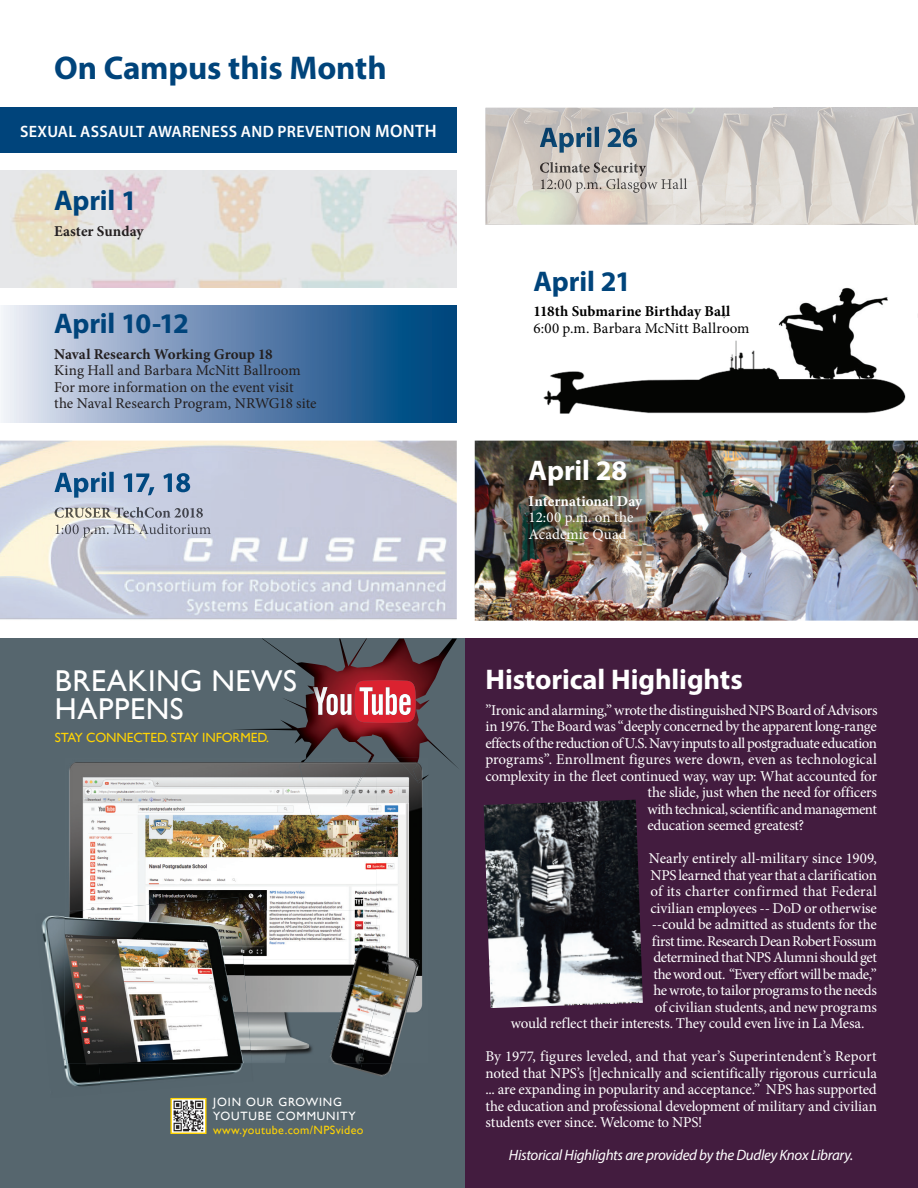
<style>
.page{position:relative;width:918px;height:1188px;background:#fff}
.page>*{position:absolute;margin:0;border:0;box-sizing:border-box;transform-origin:0 0}
.t1{font:700 33px "Myriad Pro";letter-spacing:-.005em;color:#00447b}
.t2{font:30.15px/27.3px "Gill Sans";letter-spacing:.02em;color:#fff}
.t3{font:700 28.5px "Myriad Pro";letter-spacing:-.005em;color:#fff}
.t4{font:700 28.5px "Myriad Pro";letter-spacing:-.01em;color:#00447b}
.t5{font:600 16.5px "Myriad Pro";letter-spacing:.02em;color:#fff}
.t6{font:15px/16.5px "Minion Pro";letter-spacing:-.02em;color:#fff;text-align:justify}
.t7{font:15px/16.5px "Minion Pro";color:#231f20}
.t8{font:15px/16.5px "Minion Pro";color:#fff}
.t9{font:italic 15px "Myriad Pro";letter-spacing:-.02em;color:#fff}
.t10{font:700 15px "Minion Pro";color:#231f20}
.t11{font:15px "Minion Pro";letter-spacing:-.04em;color:#fff}
.t12{font:15px "Minion Pro";letter-spacing:.01em;color:#fff}
.t13{font:15px "Minion Pro";letter-spacing:.01em;color:#000}
.t14{font:700 15px "Minion Pro";letter-spacing:.005em;color:#000}
.t15{font:700 15px "Minion Pro";color:#fff}
.t16{font:13.35px "Gill Sans";letter-spacing:-.01em;color:#fed304}
.t17{font:12px/14.2px "Gill Sans";letter-spacing:.07em;color:#fff}
.t18{font:12px "Gill Sans";letter-spacing:.03em;color:#fed304}
.s1{font-size:18px}
</style>
<div class="page">
<div style="left:0;top:639px;width:466px;height:549px;background:#56666e"></div>
<div style="left:466px;top:639px;width:452px;height:549px;background:#431c3f"></div>
<div style="left:0;top:108px;width:457px;height:45px;background:#00447b"></div>
<svg style="left:1px;top:306px;width:456px;height:117px;background:#698db4"></svg>
<img style="left:0;top:171px;width:457px;height:117px">
<img style="left:543px;top:287px;width:363px;height:127px">
<img style="left:475px;top:441px;width:443px;height:180px">
<img style="left:532px;top:462px;width:128px;height:97px">
<img style="left:484px;top:800px;width:159px;height:208px">
<img style="left:0;top:441px;width:457px;height:179px">
<img style="left:54px;top:472px;width:136px;height:26px">
<img style="left:55px;top:507px;width:148px;height:11px">
<img style="left:56px;top:523px;width:155px;height:15px">
<img style="left:234px;top:639px;width:224px;height:136px">
<img style="left:355px;top:680px;width:61px;height:43px">
<img style="left:341px;top:694px;width:10px;height:21px">
<img style="left:327px;top:694px;width:11px;height:21px">
<img style="left:313px;top:687px;width:14px;height:28px">
<img style="left:399px;top:694px;width:12px;height:21px">
<img style="left:386px;top:687px;width:11px;height:28px">
<img style="left:373px;top:694px;width:10px;height:21px">
<img style="left:360px;top:687px;width:13px;height:28px">
<svg style="left:170px;top:1098px;width:37px;height:36px"></svg>
<img style="left:69px;top:758px;width:307px;height:152px">
<img style="left:376px;top:840px;width:47px;height:173px">
<img style="left:242px;top:910px;width:135px;height:152px">
<img style="left:299px;top:758px;width:129px;height:82px">
<img style="left:41px;top:915px;width:58px;height:172px">
<img style="left:99px;top:1063px;width:144px;height:22px">
<img style="left:65px;top:939px;width:187px;height:124px">
<img style="left:65px;top:897px;width:177px;height:42px">
<img style="left:334px;top:1063px;width:26px;height:7px">
<img style="left:360px;top:1063px;width:32px;height:14px">
<img style="left:349px;top:944px;width:41px;height:40px">
<img style="left:379px;top:952px;width:41px;height:48px">
<img style="left:339px;top:984px;width:40px;height:39px">
<img style="left:369px;top:992px;width:40px;height:46px">
<img style="left:328px;top:1023px;width:41px;height:40px">
<img style="left:360px;top:1031px;width:39px;height:32px">
<img style="left:485px;top:108px;width:96px;height:78px">
<img style="left:581px;top:108px;width:96px;height:70px">
<img style="left:677px;top:108px;width:193px;height:78px">
<img style="left:870px;top:108px;width:48px;height:117px">
<img style="left:485px;top:186px;width:385px;height:39px">
<img style="left:540px;top:127px;width:97px;height:26px">
<img style="left:540px;top:162px;width:106px;height:14px">
<img style="left:541px;top:178px;width:146px;height:15px">
<h1 class="t1" style="left:54px;top:46px;width:334px">On Campus this Month</h1>
<p class="t5" style="left:20px;top:121px;width:418px">SEXUAL ASSAULT AWARENESS AND PREVENTION <span class="s1">MONTH</span></p>
<h3 class="t4" style="left:54px;top:182px;width:85px">April 1</h3>
<p class="t10" style="left:54px;top:220px;width:91px">Easter Sunday</p>
<h3 class="t4" style="left:54px;top:305px;width:136px">April 10-12</h3>
<p class="t10" style="left:54px;top:343px;width:220px">Naval Research Working Group 18</p>
<p class="t7" style="left:54px;top:362px;width:264px">King Hall and Barbara McNitt Ballroom<br>For more information on the event visit the Naval Research Program, NRWG18 site</p>
<h3 class="t4" style="left:533px;top:263px;width:99px">April 21</h3>
<p class="t14" style="left:533px;top:301px;width:198px">118th Submarine Birthday Ball</p>
<p class="t13" style="left:533px;top:318px;width:218px">6:00 p.m. Barbara McNitt Ballroom</p>
<h3 class="t3" style="left:529px;top:452px;width:100px">April 28</h3>
<p class="t15" style="left:529px;top:490px;width:115px">International Day</p>
<p class="t8" style="left:529px;top:509px;width:106px">12:00 p.m. on the<br>Academic Quad</p>
<h2 class="t2" style="left:55px;top:667px;width:244px">BREAKING NEWS<br>HAPPENS</h2>
<p class="t16" style="left:55px;top:730px;width:216px">STAY CONNECTED. STAY INFORMED.</p>
<p class="t17" style="left:213px;top:1095px;width:144px">JOIN OUR GROWING<br>YOUTUBE COMMUNITY</p>
<p class="t18" style="left:213px;top:1123px;width:152px">www.youtube.com/NPSvideo</p>
<h3 class="t3" style="left:485px;top:661px;width:259px">Historical Highlights</h3>
<p class="t6" style="left:485px;top:702px;width:394px">”Ironic and alarming,” wrote the distinguished NPS Board of Advisors</p>
<p class="t6" style="left:485px;top:718px;width:393px">in 1976. The Board was “deeply concerned by the apparent long-range</p>
<p class="t6" style="left:485px;top:735px;width:393px">effects of the reduction of U.S. Navy inputs to all postgraduate education</p>
<p class="t6" style="left:485px;top:751px;width:393px">programs”. Enrollment figures were down, even as technological</p>
<p class="t6" style="left:485px;top:768px;width:393px">complexity in the fleet continued way, way up: What accounted for</p>
<p class="t6" style="left:647px;top:784px;width:231px">the slide, just when the need for officers</p>
<p class="t6" style="left:647px;top:801px;width:231px">with technical, scientific and management</p>
<p class="t6" style="left:647px;top:817px;width:158px">education seemed greatest?</p>
<p class="t8" style="left:649px;top:850px;width:230px">Nearly entirely all-military since 1909,</p>
<p class="t6" style="left:650px;top:867px;width:228px">NPS learned that year that a clarification</p>
<p class="t12" style="left:650px;top:882px;width:228px">of its charter confirmed that Federal</p>
<p class="t6" style="left:650px;top:900px;width:228px">civilian employees -- DoD or otherwise</p>
<p class="t6" style="left:652px;top:916px;width:227px">--could be admitted as students for the</p>
<p class="t6" style="left:652px;top:933px;width:227px">first time. Research Dean Robert Fossum</p>
<p class="t6" style="left:653px;top:949px;width:225px">determined that NPS Alumni should get</p>
<p class="t11" style="left:653px;top:964px;width:225px">the word out. “Every effort will be made,”</p>
<p class="t6" style="left:653px;top:982px;width:225px">he wrote, to tailor programs to the needs</p>
<p class="t6" style="left:655px;top:999px;width:224px">of civilian students, and new programs</p>
<p class="t6" style="left:511px;top:1015px;width:355px">would reflect their interests. They could even live in La Mesa.</p>
<p class="t6" style="left:485px;top:1048px;width:393px">By 1977, figures leveled, and that year’s Superintendent’s Report noted that NPS’s [t]echnically and scientifically rigorous curricula ... are expanding in popularity and acceptance.” NPS has supported the education and professional development of military and civilian students ever since. Welcome to NPS!</p>
<p class="t9" style="left:509px;top:1146px;width:346px">Historical Highlights are provided by the Dudley Knox Library.</p>
</div>
